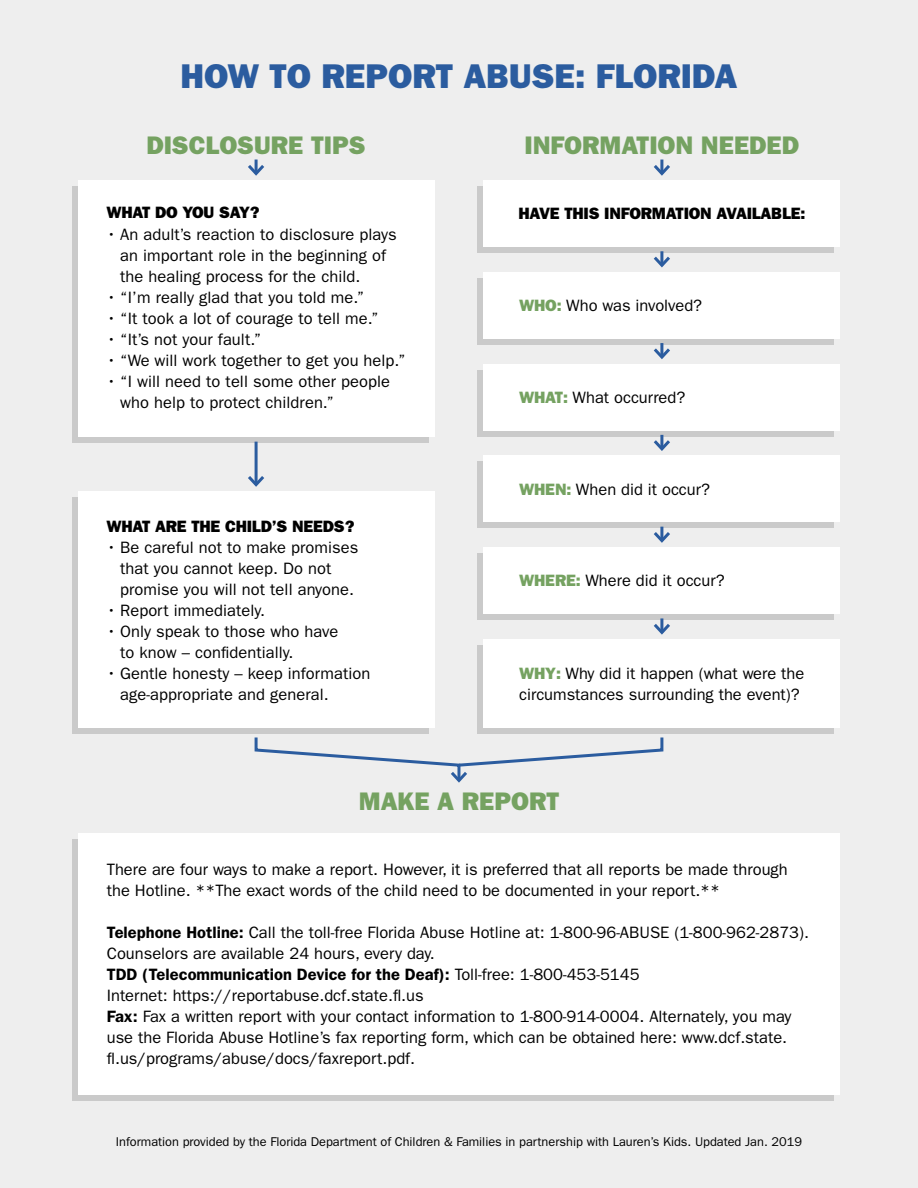
<style>
.page{position:relative;width:918px;height:1188px;background:#eee}
.page>*{position:absolute;margin:0;border:0;box-sizing:border-box;transform-origin:0 0}
.t1{font:34.5px "ITC Franklin Gothic Std Hvy";color:#2b5c9f}
.t2{font:25.5px "ITC Franklin Gothic Std Hvy";color:#75a261}
.t3{font:16.5px/21px "ITC Franklin Gothic Std";color:#000}
.t4{font:16.5px "ITC Franklin Gothic Std Hvy";letter-spacing:-.01em;color:#000}
.t5{font:12.75px "ITC Franklin Gothic Std";letter-spacing:-.005em;color:#000}
.s1{font-family:"ITC Franklin Gothic Std Hvy";color:#75a261}
.s2{font-weight:600}
</style>
<div class="page">
<div style="left:72px;top:839px;width:762px;height:262px;background:#cacaca"></div>
<div style="left:72px;top:186px;width:356px;height:257px;background:#cacaca"></div>
<div style="left:78px;top:180px;width:356px;height:257px;background:#fff"></div>
<div style="left:72px;top:497px;width:356px;height:237px;background:#cacaca"></div>
<div style="left:78px;top:491px;width:356px;height:237px;background:#fff"></div>
<div style="left:78px;top:833px;width:762px;height:262px;background:#fff"></div>
<div style="left:478px;top:186px;width:356px;height:67px;background:#cacaca"></div>
<div style="left:484px;top:180px;width:356px;height:67px;background:#fff"></div>
<div style="left:478px;top:278px;width:356px;height:67px;background:#cacaca"></div>
<div style="left:484px;top:272px;width:356px;height:67px;background:#fff"></div>
<svg style="left:478px;top:370px;width:356px;height:66px;background:#d2d2d2"></svg>
<div style="left:484px;top:364px;width:356px;height:66px;background:#fff"></div>
<div style="left:478px;top:462px;width:356px;height:66px;background:#cacaca"></div>
<div style="left:484px;top:456px;width:356px;height:66px;background:#fff"></div>
<div style="left:478px;top:553px;width:356px;height:67px;background:#cacaca"></div>
<div style="left:484px;top:547px;width:356px;height:67px;background:#fff"></div>
<div style="left:478px;top:645px;width:356px;height:89px;background:#cacaca"></div>
<div style="left:484px;top:639px;width:356px;height:89px;background:#fff"></div>
<hr style="left:255px;top:442px;width:3px;height:43px;background:#2b5c9f">
<svg style="left:248px;top:473px;width:16px;height:14px"></svg>
<hr style="left:255px;top:160px;width:3px;height:14px;background:#2b5c9f">
<svg style="left:248px;top:162px;width:16px;height:14px"></svg>
<hr style="left:660px;top:618px;width:3px;height:14px;background:#2b5c9f">
<svg style="left:653px;top:621px;width:17px;height:14px"></svg>
<hr style="left:660px;top:527px;width:3px;height:14px;background:#2b5c9f">
<svg style="left:654px;top:529px;width:16px;height:14px"></svg>
<hr style="left:660px;top:435px;width:3px;height:14px;background:#2b5c9f">
<svg style="left:653px;top:437px;width:17px;height:14px"></svg>
<hr style="left:660px;top:343px;width:3px;height:14px;background:#2b5c9f">
<svg style="left:653px;top:345px;width:17px;height:14px"></svg>
<hr style="left:660px;top:251px;width:3px;height:14px;background:#2b5c9f">
<svg style="left:653px;top:253px;width:17px;height:15px"></svg>
<svg style="left:254px;top:737px;width:410px;height:46px"></svg>
<hr style="left:660px;top:160px;width:3px;height:14px;background:#2b5c9f">
<svg style="left:654px;top:162px;width:16px;height:14px"></svg>
<h1 class="t1" style="left:181px;top:56px;width:558px">HOW TO REPORT ABUSE: FLORIDA</h1>
<h2 class="t2" style="left:146px;top:131px;width:221px">DISCLOSURE TIPS</h2>
<p class="t4" style="left:107px;top:203px;width:155px">WHAT DO YOU SAY?</p>
<p class="t3" style="left:120px;top:224px;width:278px;text-indent:-13px">• An adult’s reaction to disclosure plays an important role in the beginning of the healing process for the child.</p>
<p class="t3" style="left:107px;top:287px;width:259px">• “I’m really glad that you told me.”</p>
<p class="t3" style="left:107px;top:308px;width:274px">• “It took a lot of courage to tell me.”</p>
<p class="t3" style="left:107px;top:329px;width:156px">• “It’s not your fault.”</p>
<p class="t3" style="left:107px;top:350px;width:301px">• “We will work together to get you help.”</p>
<p class="t3" style="left:120px;top:371px;width:272px;text-indent:-13px">• “I will need to tell some other people who help to protect children.”</p>
<p class="t4" style="left:107px;top:516px;width:250px">WHAT ARE THE CHILD’S NEEDS?</p>
<p class="t3" style="left:120px;top:537px;width:240px;text-indent:-13px">• Be careful not to make promises that you cannot keep. Do not promise you will not tell anyone.</p>
<p class="t3" style="left:107px;top:600px;width:160px">• Report immediately.</p>
<p class="t3" style="left:120px;top:621px;width:220px;text-indent:-13px">• Only speak to those who have to know – confidentially.</p>
<p class="t3" style="left:120px;top:663px;width:252px;text-indent:-13px">• Gentle honesty – keep information age-appropriate and general.</p>
<h2 class="t2" style="left:525px;top:131px;width:276px">INFORMATION NEEDED</h2>
<p class="t4" style="left:518px;top:204px;width:289px">HAVE THIS INFORMATION AVAILABLE:</p>
<p class="t3" style="left:519px;top:295px;width:184px"><span class="s1">WHO:</span> Who was involved?</p>
<p class="t3" style="left:519px;top:387px;width:168px"><span class="s1">WHAT:</span> What occurred?</p>
<p class="t3" style="left:519px;top:479px;width:192px"><span class="s1">WHEN:</span> When did it occur?</p>
<p class="t3" style="left:519px;top:570px;width:207px"><span class="s1">WHERE:</span> Where did it occur?</p>
<p class="t3" style="left:519px;top:663px;width:287px"><span class="s1">WHY:</span> Why did it happen (what were the circumstances surrounding the event)?</p>
<h2 class="t2" style="left:359px;top:786px;width:202px">MAKE A REPORT</h2>
<p class="t3" style="left:107px;top:859px;width:682px">There are four ways to make a report. However, it is preferred that all reports be made through the Hotline. **The exact words of the child need to be documented in your report.**</p>
<p class="t3" style="left:107px;top:922px;width:704px"><span class="s2">Telephone Hotline:</span> Call the toll-free Florida Abuse Hotline at: 1-800-96-ABUSE (1-800-962-2873).<br>Counselors are available 24 hours, every day.<br><span class="s2">TDD (Telecommunication Device for the Deaf):</span> Toll-free: 1-800-453-5145<br>Internet: https://reportabuse.dcf.state.fl.us<br><span class="s2">Fax:</span> Fax a written report with your contact information to 1-800-914-0004. Alternately, you may use the Florida Abuse Hotline’s fax reporting form, which can be obtained here: www.dcf.state. fl.us/programs/abuse/docs/faxreport.pdf.</p>
<p class="t5" style="left:116px;top:1135px;width:688px">Information provided by the Florida Department of Children &amp; Families in partnership with Lauren’s Kids. Updated Jan. 2019</p>
</div>
